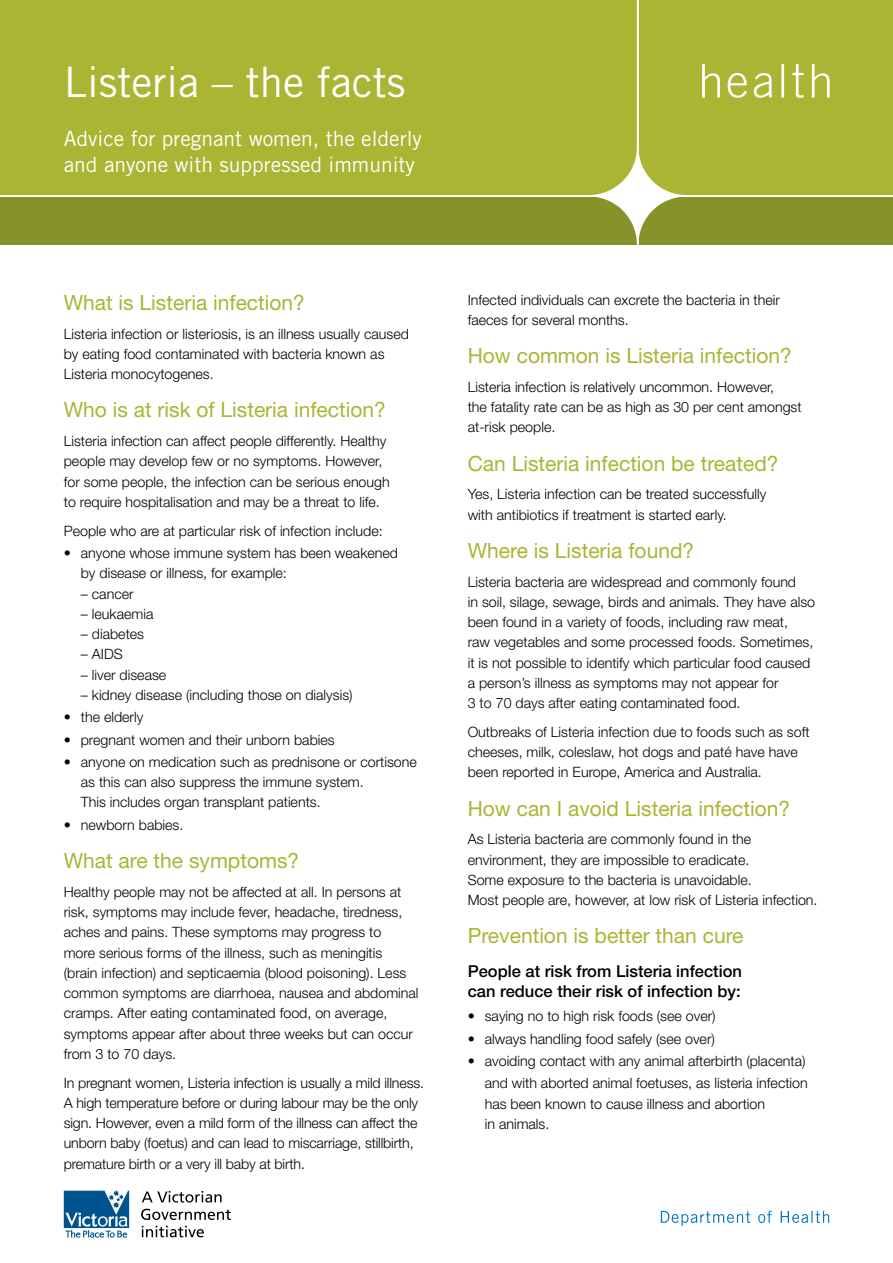
<style>
.page{position:relative;width:893px;height:1263px;background:#fff}
.page>*{position:absolute;margin:0;border:0;box-sizing:border-box;transform-origin:0 0}
.t1{font:42px "Trade Gothic LT";color:#fff}
.t2{font:21px "Helvetica Neue LT";color:#a9b533}
.t3{font:21px/25.5px "Trade Gothic LT";color:#fff}
.t4{font:500 16.5px/20.2px "Helvetica Neue LT";color:#000}
.t5{font:300 14.25px/20.2px "Helvetica Neue LT";color:#000}
</style>
<div class="page">
<svg style="left:64px;top:1191px;width:65px;height:46px"></svg>
<svg style="left:142px;top:1191px;width:80px;height:11px"></svg>
<svg style="left:141px;top:1209px;width:90px;height:11px"></svg>
<svg style="left:142px;top:1226px;width:62px;height:11px"></svg>
<svg style="left:661px;top:1211px;width:168px;height:15px"></svg>
<svg style="left:0;top:0;width:893px;height:245px;background:#a4af35"></svg>
<h1 class="t1" style="left:64px;top:57px;width:343px">Listeria – the facts</h1>
<h2 class="t3" style="left:64px;top:126px;width:360px">Advice for pregnant women, the elderly and anyone with suppressed immunity</h2>
<h2 class="t2" style="left:64px;top:290px;width:243px">What is Listeria infection?</h2>
<p class="t5" style="left:64px;top:323px;width:347px">Listeria infection or listeriosis, is an illness usually caused by eating food contaminated with bacteria known as<br>Listeria monocytogenes.</p>
<h2 class="t2" style="left:64px;top:397px;width:324px">Who is at risk of Listeria infection?</h2>
<p class="t5" style="left:64px;top:431px;width:327px">Listeria infection can affect people differently. Healthy people may develop few or no symptoms. However, for some people, the infection can be serious enough to require hospitalisation and may be a threat to life.</p>
<p class="t5" style="left:64px;top:520px;width:320px">People who are at particular risk of infection include:</p>
<p class="t5" style="left:81px;top:543px;width:319px;text-indent:-17px">• anyone whose immune system has been weakened by disease or illness, for example:</p>
<p class="t5" style="left:81px;top:583px;width:54px">– cancer</p>
<p class="t5" style="left:81px;top:603px;width:74px">– leukaemia</p>
<p class="t5" style="left:81px;top:624px;width:65px">– diabetes</p>
<p class="t5" style="left:81px;top:644px;width:43px">– AIDS</p>
<p class="t5" style="left:81px;top:664px;width:87px">– liver disease</p>
<p class="t5" style="left:81px;top:684px;width:273px">– kidney disease (including those on dialysis)</p>
<p class="t5" style="left:64px;top:707px;width:81px">• the elderly</p>
<p class="t5" style="left:64px;top:729px;width:272px">• pregnant women and their unborn babies</p>
<p class="t5" style="left:81px;top:751px;width:338px;text-indent:-17px">• anyone on medication such as prednisone or cortisone as this can also suppress the immune system.<br>This includes organ transplant patients.</p>
<p class="t5" style="left:64px;top:814px;width:121px">• newborn babies.</p>
<h2 class="t2" style="left:64px;top:848px;width:237px">What are the symptoms?</h2>
<p class="t5" style="left:64px;top:881px;width:356px">Healthy people may not be affected at all. In persons at risk, symptoms may include fever, headache, tiredness, aches and pains. These symptoms may progress to<br>more serious forms of the illness, such as meningitis (brain infection) and septicaemia (blood poisoning). Less common symptoms are diarrhoea, nausea and abdominal cramps. After eating contaminated food, on average, symptoms appear after about three weeks but can occur from 3 to 70 days.</p>
<p class="t5" style="left:64px;top:1072px;width:362px">In pregnant women, Listeria infection is usually a mild illness.<br>A high temperature before or during labour may be the only sign. However, even a mild form of the illness can affect the unborn baby (foetus) and can lead to miscarriage, stillbirth, premature birth or a very ill baby at birth.</p>
<p class="t5" style="left:468px;top:289px;width:314px">Infected individuals can excrete the bacteria in their faeces for several months.</p>
<h2 class="t2" style="left:468px;top:343px;width:325px">How common is Listeria infection?</h2>
<p class="t5" style="left:468px;top:376px;width:335px">Listeria infection is relatively uncommon. However,<br>the fatality rate can be as high as 30 per cent amongst at-risk people.</p>
<h2 class="t2" style="left:468px;top:451px;width:312px">Can Listeria infection be treated?</h2>
<p class="t5" style="left:468px;top:484px;width:300px">Yes, Listeria infection can be treated successfully with antibiotics if treatment is started early.</p>
<h2 class="t2" style="left:468px;top:538px;width:228px">Where is Listeria found?</h2>
<p class="t5" style="left:468px;top:571px;width:349px">Listeria bacteria are widespread and commonly found<br>in soil, silage, sewage, birds and animals. They have also been found in a variety of foods, including raw meat,<br>raw vegetables and some processed foods. Sometimes, it is not possible to identify which particular food caused a person’s illness as symptoms may not appear for<br>3 to 70 days after eating contaminated food.</p>
<p class="t5" style="left:468px;top:721px;width:343px">Outbreaks of Listeria infection due to foods such as soft cheeses, milk, coleslaw, hot dogs and paté have have been reported in Europe, America and Australia.</p>
<h2 class="t2" style="left:468px;top:796px;width:324px">How can I avoid Listeria infection?</h2>
<p class="t5" style="left:468px;top:829px;width:351px">As Listeria bacteria are commonly found in the environment, they are impossible to eradicate.<br>Some exposure to the bacteria is unavoidable.<br>Most people are, however, at low risk of Listeria infection.</p>
<h2 class="t2" style="left:468px;top:923px;width:277px">Prevention is better than cure</h2>
<p class="t4" style="left:468px;top:960px;width:276px">People at risk from Listeria infection can reduce their risk of infection by:</p>
<p class="t5" style="left:468px;top:1006px;width:249px">• saying no to high risk foods (see over)</p>
<p class="t5" style="left:468px;top:1028px;width:249px">• always handling food safely (see over)</p>
<p class="t5" style="left:468px;top:1049px;width:342px;line-height:22.4px;text-align:right">• avoiding contact with any animal afterbirth (placenta) and with aborted animal foetuses, as listeria infection</p>
<p class="t5" style="left:485px;top:1093px;width:282px">has been known to cause illness and abortion in animals.</p>
</div>
